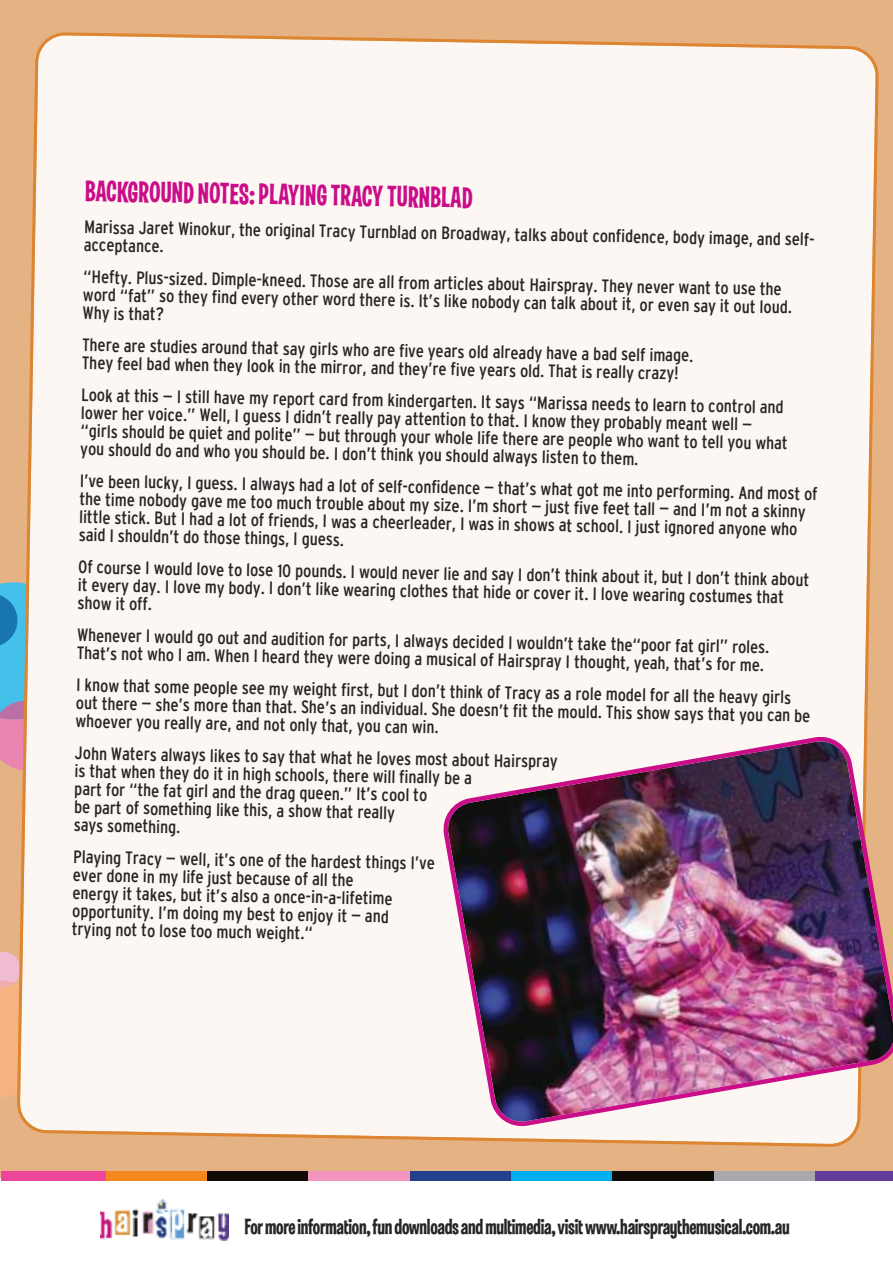
<style>
.page{position:relative;width:893px;height:1263px;background:#e5b284}
.page>*{position:absolute;margin:0;border:0;box-sizing:border-box;transform-origin:0 0}
.t1{font:30px "Las Vegas Jackpot";color:#ca0d89}
.t2{font:22.5px "Las Vegas Jackpot";letter-spacing:-.015em;color:#272627}
.t3{font:condensed 18px/18px "Interstate";color:#272627}
</style>
<div class="page">
<svg style="left:0;top:582px;width:17px;height:515px"></svg>
<div style="left:17px;top:32px;width:862px;height:1115px;background:#fcf7f3"></div>
<img style="left:441px;top:734px;width:452px;height:395px">
<div style="left:0;top:1178px;width:893px;height:85px;background:#fff"></div>
<div style="left:1px;top:1171px;width:105px;height:10px;background:#ed4599"></div>
<div style="left:106px;top:1171px;width:101px;height:10px;background:#f5871f"></div>
<div style="left:207px;top:1171px;width:102px;height:10px;background:#100b06"></div>
<div style="left:309px;top:1171px;width:101px;height:10px;background:#f395bf"></div>
<div style="left:410px;top:1171px;width:101px;height:10px;background:#253f8f"></div>
<div style="left:511px;top:1171px;width:102px;height:10px;background:#00aeef"></div>
<div style="left:613px;top:1171px;width:101px;height:10px;background:#100b06"></div>
<div style="left:714px;top:1171px;width:101px;height:10px;background:#a8a9ad"></div>
<div style="left:815px;top:1171px;width:78px;height:10px;background:#623e99"></div>
<img style="left:100px;top:1199px;width:128px;height:42px">
<h1 class="t1" style="left:85px;top:173px;width:389px;rotate:1deg">BACKGROUNDNOTES:PLAYINGTRACYTURNBLAD</h1>
<p class="t3" style="left:84px;top:218px;width:732px;rotate:1deg">Marissa Jaret Winokur, the original Tracy Turnblad on Broadway, talks about confidence, body image, and self&shy;acceptance.</p>
<p class="t3" style="left:84px;top:268px;width:711px;rotate:1deg">“Hefty. Plus-sized. Dimple-kneed. Those are all from articles about Hairspray. They never want to use the word “fat” so they find every other word there is. It’s like nobody can talk about it, or even say it out loud.<br>Why is that?</p>
<p class="t3" style="left:82px;top:336px;width:613px;rotate:1deg">There are studies around that say girls who are five years old already have a bad self image.<br>They feel bad when they look in the mirror, and they’re five years old. That is really crazy!</p>
<p class="t3" style="left:81px;top:386px;width:709px;rotate:1deg">Look at this — I still have my report card from kindergarten. It says “Marissa needs to learn to control and lower her voice.” Well, I guess I didn’t really pay attention to that. I know they probably meant well — “girls should be quiet and polite” — but through your whole life there are people who want to tell you what you should do and who you should be. I don’t think you should always listen to them.</p>
<p class="t3" style="left:80px;top:472px;width:739px;rotate:1deg">I’ve been lucky, I guess. I always had a lot of self-confidence — that’s what got me into performing. And most of the time nobody gave me too much trouble about my size. I’m short — just five feet tall — and I’m not a skinny little stick. But I had a lot of friends, I was a cheerleader, I was in shows at school. I just ignored anyone who said I shouldn’t do those things, I guess.</p>
<p class="t3" style="left:78px;top:558px;width:732px;rotate:1deg">Of course I would love to lose 10 pounds. I would never lie and say I don’t think about it, but I don’t think about it every day. I love my body. I don’t like wearing clothes that hide or cover it. I love wearing costumes that show it off.</p>
<p class="t3" style="left:77px;top:626px;width:694px;rotate:1deg">Whenever I would go out and audition for parts, I always decided I wouldn’t take the“poor fat girl” roles.<br>That’s not who I am. When I heard they were doing a musical of Hairspray I thought, yeah, that’s for me.</p>
<p class="t3" style="left:77px;top:667px;width:716px;line-height:36px;rotate:1deg">I know that some people see my weight first, but I don’t think of Tracy as a role model for all the heavy girls whoever you really are, and not only that, you can win.</p>
<p class="t3" style="left:76px;top:694px;width:736px;rotate:1deg">out there — she’s more than that. She’s an individual. She doesn’t fit the mould. This show says that you can be</p>
<p class="t3" style="left:75px;top:744px;width:484px;rotate:1deg">John Waters always likes to say that what he loves most about Hairspray is that when they do it in high schools, there will finally be a<br>part for “the fat girl and the drag queen.” It’s cool to<br>be part of something like this, a show that really<br>says something.</p>
<p class="t3" style="left:73px;top:848px;width:363px;rotate:1deg">Playing Tracy — well, it’s one of the hardest things I’ve ever done in my life just because of all the<br>energy it takes, but it’s also a once-in-a-lifetime opportunity. I’m doing my best to enjoy it — and<br>trying not to lose too much weight.“</p>
<p class="t2" style="left:245px;top:1212px;width:547px">Formoreinformation,fundownloadsandmultimedia,visitwww.hairspraythemusical.com.au</p>
</div>
